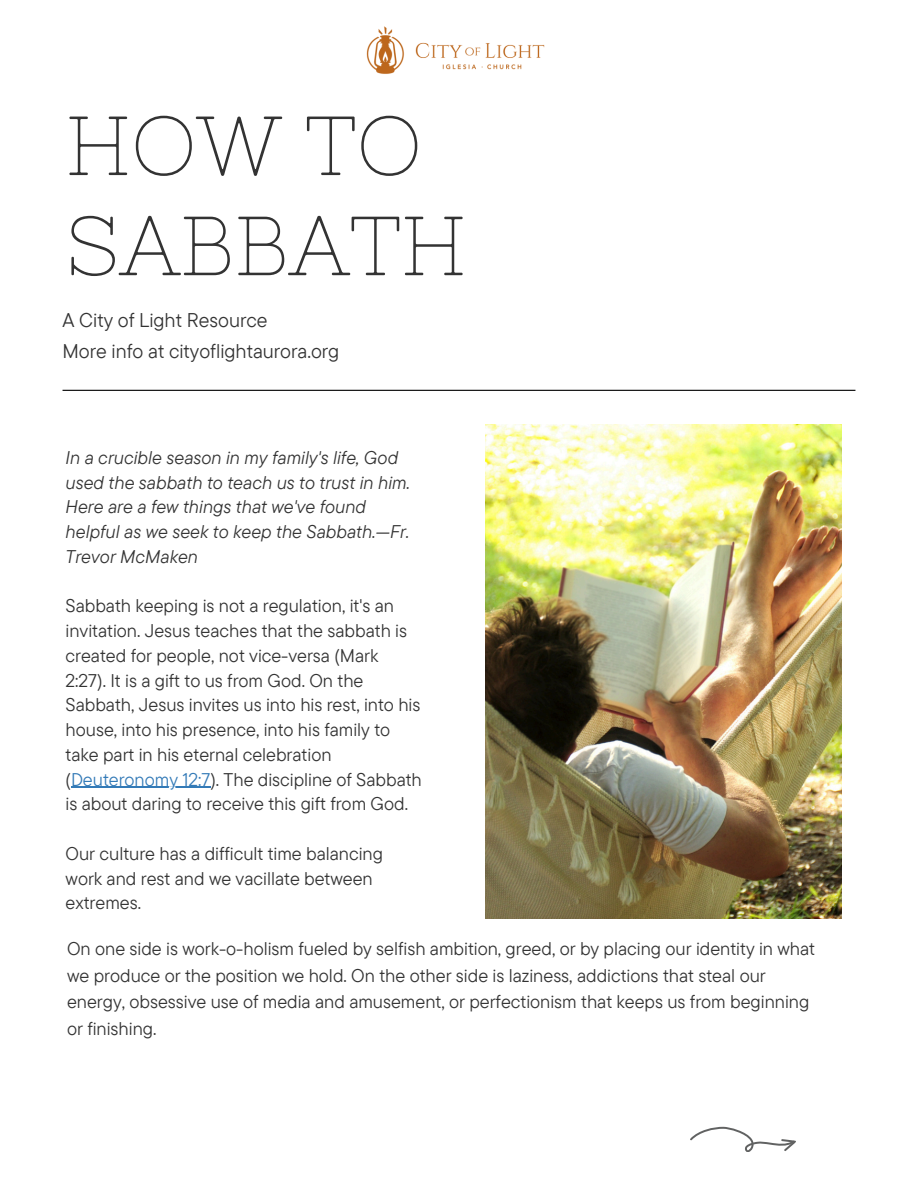
<style>
.page{position:relative;width:918px;height:1188px;background:#fff}
.page>*{position:absolute;margin:0;border:0;box-sizing:border-box;transform-origin:0 0}
.t1{font:83.55px/100.2px "Nixie One";color:#333}
.t2{font:19.8px "TT Commons Pro";color:#333}
.t3{font:18.3px/24.8px "TT Commons Pro";color:#333}
.t4{font:italic 18.3px/24.8px "TT Commons Pro";color:#333}
.s1{color:#337ab7}
</style>
<div class="page">
<img style="left:486px;top:425px;width:355px;height:494px">
<hr style="left:63px;top:390px;width:792px;height:1px;background:#000">
<img style="left:366px;top:26px;width:179px;height:48px">
<svg style="left:690px;top:1126px;width:106px;height:26px"></svg>
<hr style="left:71px;top:787px;width:140px;height:1px;background:#337ab7">
<p class="t1" style="left:66px;top:95px;width:402px">HOW TO<br>SABBATH</p>
<p class="t2" style="left:63px;top:307px;width:206px">A City of Light Resource</p>
<p class="t2" style="left:63px;top:338px;width:278px">More info at cityoflightaurora.org</p>
<h1 class="t4" style="left:66px;top:445px;width:346px">In a crucible season in my family's life, God used the sabbath to teach us to trust in him.<br>Here are a few things that we've found helpful as we seek to keep the Sabbath.—Fr.<br>Trevor McMaken</h1>
<p class="t3" style="left:66px;top:593px;width:358px">Sabbath keeping is not a regulation, it's an invitation. Jesus teaches that the sabbath is created for people, not vice-versa (Mark 2:27). It is a gift to us from God. On the Sabbath, Jesus invites us into his rest, into his house, into his presence, into his family to take part in his eternal celebration (<span class="s1">Deuteronomy 12:7</span>). The discipline of Sabbath</p>
<p class="t3" style="left:66px;top:791px;width:344px">is about daring to receive this gift from God.</p>
<p class="t3" style="left:66px;top:841px;width:319px">Our culture has a difficult time balancing work and rest and we vacillate between extremes.</p>
<p class="t3" style="left:67px;top:935px;width:750px;line-height:26.4px">On one side is work-o-holism fueled by selfish ambition, greed, or by placing our identity in what we produce or the position we hold. On the other side is laziness, addictions that steal our energy, obsessive use of media and amusement, or perfectionism that keeps us from beginning or finishing.</p>
</div>
